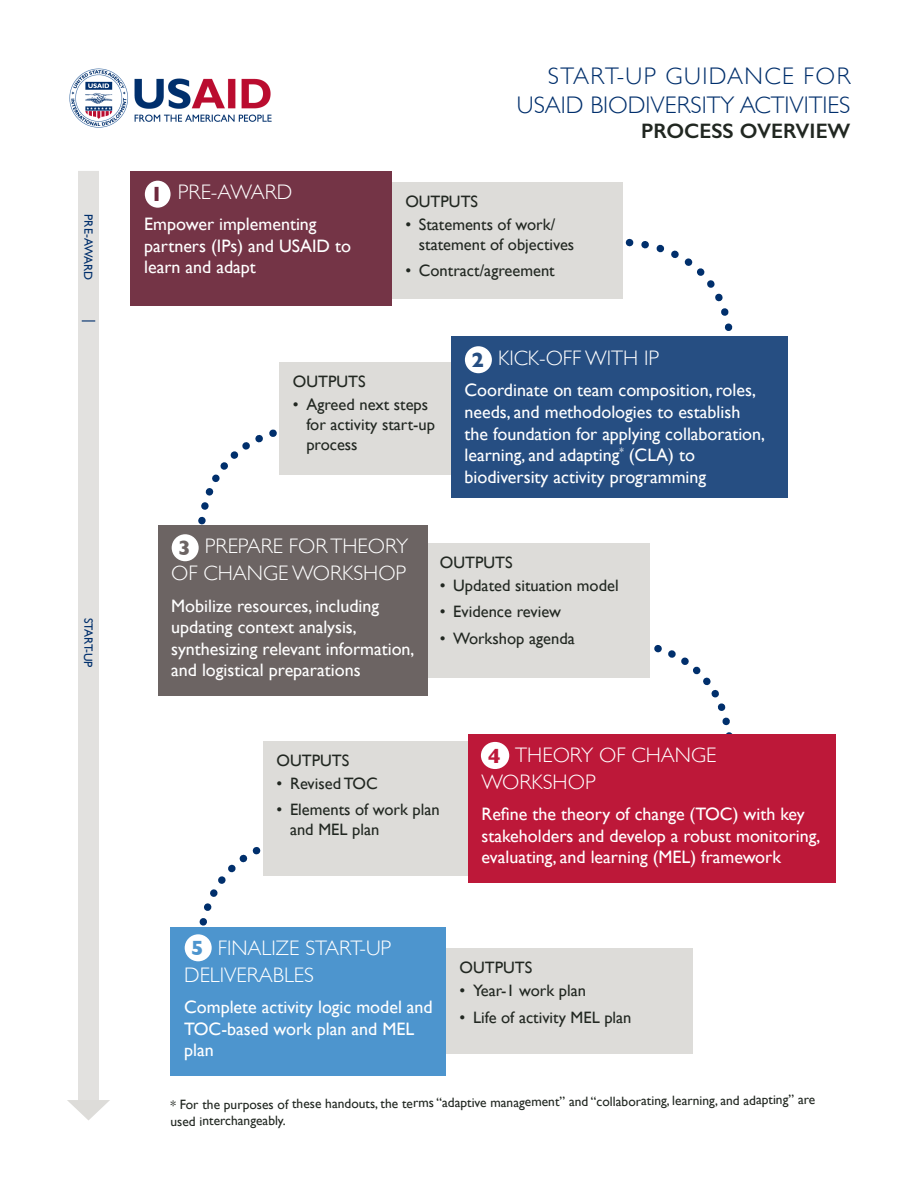
<style>
.page{position:relative;width:918px;height:1188px;background:#fff}
.page>*{position:absolute;margin:0;border:0;box-sizing:border-box;transform-origin:0 0}
.t1{font:300 24px/28.8px "Gill Sans";color:#002f6c;text-align:right}
.Step_Headings{font:300 21px/27px "Gill Sans";color:#fff}
.t2{font:600 21px "Gill Sans";color:#212721}
.Step_Numbers{font:700 21px "Gill Sans";color:#6c6463}
.Step_Numbers-2{font:700 21px "Gill Sans";color:#bd1839}
.Step_Numbers-3{font:700 21px "Gill Sans";color:#4d95ce}
.Step_Paragraphs{font:18px/21.6px "Gill Sans";color:#fff}
.Output_Headings{font:16.5px/19.8px "Gill Sans";color:#212721}
.Step_Paragraphs-2{font:13.5px/18.6px "Gill Sans";letter-spacing:-.01em;color:#212721}
.Timeline_Labels{font:12px "Gill Sans";letter-spacing:-.005em;color:#002f6c}
.s1{font-weight:700;color:#6d283c}
.s2{font-weight:700;color:#264e82}
</style>
<div class="page">
<svg style="left:621px;top:238px;width:118px;height:99px"></svg>
<svg style="left:198px;top:429px;width:79px;height:96px"></svg>
<svg style="left:654px;top:645px;width:79px;height:89px"></svg>
<svg style="left:199px;top:847px;width:62px;height:79px"></svg>
<div style="left:392px;top:182px;width:231px;height:117px;background:#dddcd9"></div>
<div style="left:131px;top:171px;width:261px;height:135px;background:#743446"></div>
<div style="left:145px;top:181px;width:26px;height:27px;background:#fff;border-radius:50%"></div>
<div style="left:426px;top:543px;width:224px;height:135px;background:#dddcd9"></div>
<div style="left:158px;top:525px;width:270px;height:171px;background:#6c6463"></div>
<div style="left:172px;top:534px;width:27px;height:27px;background:#fff;border-radius:50%"></div>
<div style="left:446px;top:949px;width:246px;height:105px;background:#dddcd9"></div>
<div style="left:171px;top:927px;width:275px;height:148px;background:#4d95ce"></div>
<div style="left:185px;top:934px;width:27px;height:27px;background:#fff;border-radius:50%"></div>
<div style="left:263px;top:741px;width:205px;height:135px;background:#dddcd9"></div>
<div style="left:468px;top:734px;width:368px;height:148px;background:#bd1839"></div>
<div style="left:481px;top:742px;width:28px;height:27px;background:#fff;border-radius:50%"></div>
<div style="left:279px;top:362px;width:172px;height:113px;background:#dddcd9"></div>
<div style="left:451px;top:337px;width:337px;height:161px;background:#264e82"></div>
<div style="left:465px;top:346px;width:27px;height:27px;background:#fff;border-radius:50%"></div>
<div style="left:78px;top:171px;width:21px;height:930px;background:#e2e1df"></div>
<svg style="left:67px;top:1100px;width:43px;height:20px"></svg>
<svg style="left:82px;top:320px;width:13px;height:2px"></svg>
<img style="left:69px;top:68px;width:203px;height:60px">
<p class="Timeline_Labels" style="left:96px;top:214px;width:68px;rotate:90deg">PRE-AWARD</p>
<p class="Timeline_Labels" style="left:95px;top:618px;width:51px;rotate:90deg">START-UP</p>
<p class="Step_Headings" style="left:151px;top:178px;width:143px"><span class="s1">1</span> PRE-AWARD</p>
<p class="Step_Paragraphs" style="left:144px;top:213px;width:208px">Empower implementing partners (IPs) and USAID to learn and adapt</p>
<h1 class="t1" style="left:517px;top:61px;width:335px">START-UP GUIDANCE FOR<br>USAID BIODIVERSITY ACTIVITIES</h1>
<h1 class="t2" style="left:641px;top:118px;width:211px">PROCESS OVERVIEW</h1>
<p class="Output_Headings" style="left:405px;top:191px;width:74px">OUTPUTS</p>
<p class="Output_Headings" style="left:419px;top:214px;width:157px;text-indent:-14px">• Statements of work/ statement of objectives</p>
<p class="Output_Headings" style="left:405px;top:261px;width:151px">• Contract/agreement</p>
<p class="Output_Headings" style="left:293px;top:371px;width:74px">OUTPUTS</p>
<p class="Output_Headings" style="left:306px;top:394px;width:130px;text-indent:-14px">• Agreed next steps for activity start-up process</p>
<p class="Step_Headings" style="left:471px;top:344px;width:189px"><span class="s2">2</span> KICK-OFF WITH IP</p>
<p class="Step_Paragraphs" style="left:464px;top:379px;width:302px">Coordinate on team composition, roles, needs, and methodologies to establish the foundation for applying collaboration, learning, and adapting<sup>*</sup> (CLA) to biodiversity activity programming</p>
<p class="Step_Headings" style="left:171px;top:532px;width:239px;text-align:right">PREPARE FOR THEORY<br>OF CHANGE WORKSHOP</p>
<p class="Step_Paragraphs" style="left:171px;top:595px;width:245px">Mobilize resources, including updating context analysis, synthesizing relevant information, and logistical preparations</p>
<p class="Step_Numbers" style="left:178px;top:531px;width:14px">3</p>
<p class="Output_Headings" style="left:440px;top:552px;width:74px">OUTPUTS</p>
<p class="Output_Headings" style="left:440px;top:575px;width:180px">• Updated situation model</p>
<p class="Output_Headings" style="left:440px;top:602px;width:123px">• Evidence review</p>
<p class="Output_Headings" style="left:440px;top:628px;width:137px">• Workshop agenda</p>
<p class="Output_Headings" style="left:277px;top:750px;width:74px">OUTPUTS</p>
<p class="Output_Headings" style="left:277px;top:773px;width:103px">• Revised TOC</p>
<p class="Output_Headings" style="left:290px;top:800px;width:151px;text-indent:-14px">• Elements of work plan and MEL plan</p>
<p class="Step_Headings" style="left:482px;top:741px;width:236px;text-indent:34px">THEORY OF CHANGE<br>WORKSHOP</p>
<p class="Step_Paragraphs" style="left:482px;top:803px;width:341px">Refine the theory of change (TOC) with key stakeholders and develop a robust monitoring, evaluating, and learning (MEL) framework</p>
<p class="Step_Numbers-2" style="left:488px;top:739px;width:14px">4</p>
<p class="Step_Headings" style="left:184px;top:933px;width:209px;text-indent:34px">FINALIZE START-UP<br>DELIVERABLES</p>
<p class="Step_Paragraphs" style="left:184px;top:996px;width:250px">Complete activity logic model and<br>TOC-based work plan and MEL plan</p>
<p class="Step_Numbers-3" style="left:191px;top:931px;width:14px">5</p>
<p class="Output_Headings" style="left:460px;top:958px;width:74px">OUTPUTS</p>
<p class="Output_Headings" style="left:460px;top:981px;width:128px">• Year-1 work plan</p>
<p class="Output_Headings" style="left:460px;top:1007px;width:173px">• Life of activity MEL plan</p>
<p class="Step_Paragraphs-2" style="left:170px;top:1093px;width:647px">* For the purposes of these handouts, the terms “adaptive management” and “collaborating, learning, and adapting” are used interchangeably.</p>
</div>
